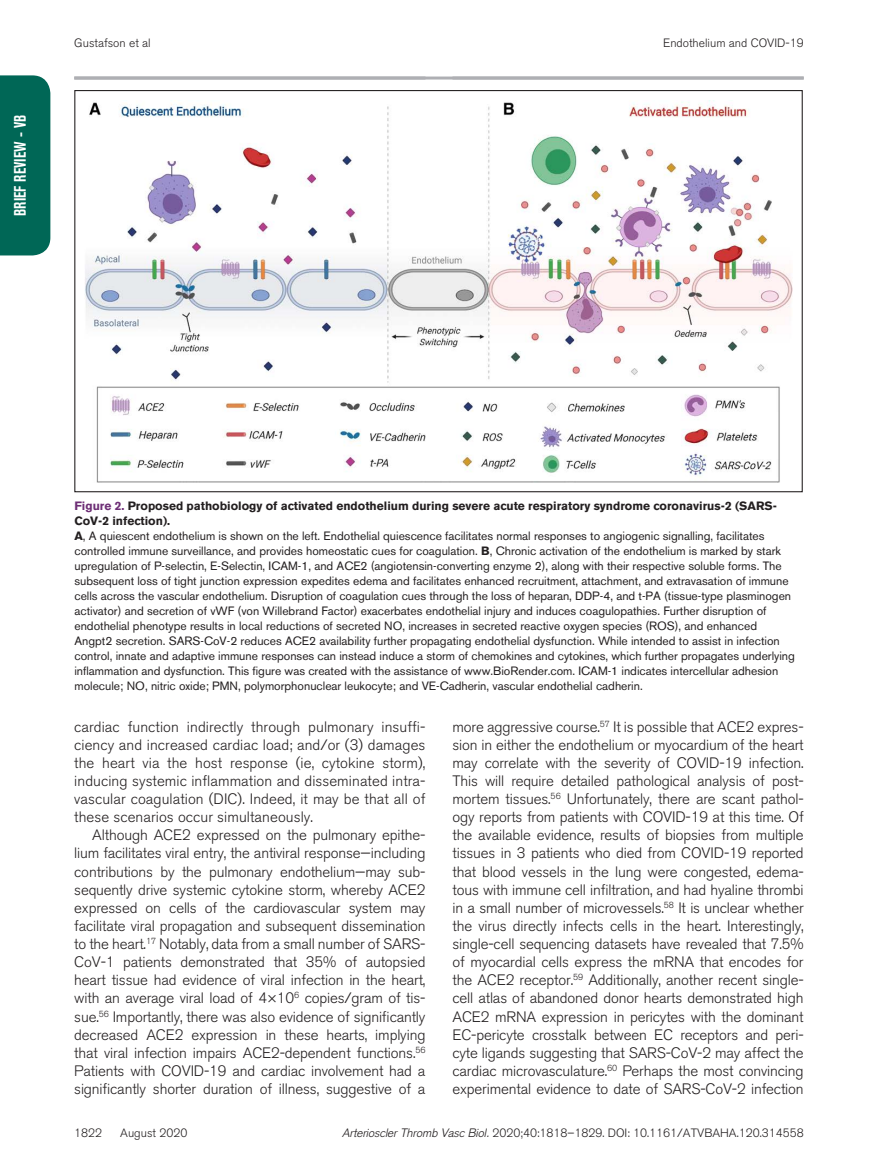
<style>
.page{position:relative;width:878px;height:1175px;background:#fff}
.page>*{position:absolute;margin:0;border:0;box-sizing:border-box;transform-origin:0 0}
.t1{font:700 condensed 16.5px "Akzidenz Grotesk BE";color:#fff;scale:.9 1}
.t2{font:300 15px/18.1px "Akzidenz Grotesk BE";letter-spacing:-.01em;color:#231f20;text-align:justify}
.t3{font:12px/15px "Akzidenz Grotesk BE";color:#231f20}
.t4{font:300 12px "Akzidenz Grotesk BE";color:#231f20}
.s1{font-weight:700;color:#6e2f76}
.s2{font-weight:700}
.s3{font-family:"Akzidenz Grotesk";font-style:italic}
</style>
<div class="page">
<div style="left:0;top:75px;width:50px;height:180px;background:#006756"></div>
<hr style="left:74px;top:76px;width:729px;height:4px;background:#b9babe">
<svg style="left:74px;top:90px;width:729px;height:403px"></svg>
<p class="t1" style="left:11px;top:216px;width:114px;rotate:-90deg">Brief Review - VB</p>
<p class="t4" style="left:74px;top:36px;width:78px">Gustafson et al</p>
<p class="t4" style="left:663px;top:36px;width:142px">Endothelium and COVID-19</p>
<p class="t3" style="left:74px;top:498px;width:722px"><span class="s1">Figure 2.</span> <span class="s2">Proposed pathobiology of activated endothelium during severe acute respiratory syndrome coronavirus-2 (SARS-CoV-2 infection).<br>A</span>, A quiescent endothelium is shown on the left. Endothelial quiescence facilitates normal responses to angiogenic signalling, facilitates controlled immune surveillance, and provides homeostatic cues for coagulation. <span class="s2">B</span>, Chronic activation of the endothelium is marked by stark upregulation of P-selectin, E-Selectin, ICAM-1, and ACE2 (angiotensin-converting enzyme 2), along with their respective soluble forms. The subsequent loss of tight junction expression expedites edema and facilitates enhanced recruitment, attachment, and extravasation of immune cells across the vascular endothelium. Disruption of coagulation cues through the loss of heparan, DDP-4, and t-PA (tissue-type plasminogen activator) and secretion of vWF (von Willebrand Factor) exacerbates endothelial injury and induces coagulopathies. Further disruption of endothelial phenotype results in local reductions of secreted NO, increases in secreted reactive oxygen species (ROS), and enhanced Angpt2 secretion. SARS-CoV-2 reduces ACE2 availability further propagating endothelial dysfunction. While intended to assist in infection control, innate and adaptive immune responses can instead induce a storm of chemokines and cytokines, which further propagates underlying inflammation and dysfunction. This figure was created with the assistance of www.BioRender.com. ICAM-1 indicates intercellular adhesion molecule; NO, nitric oxide; PMN, polymorphonuclear leukocyte; and VE-Cadherin, vascular endothelial cadherin.</p>
<p class="t2" style="left:74px;top:717px;width:353px">cardiac function indirectly through pulmonary insuffi&shy;ciency and increased cardiac load; and/or (3) damages the heart via the host response (ie, cytokine storm), inducing systemic inflammation and disseminated intra&shy;vascular coagulation (DIC). Indeed, it may be that all of these scenarios occur simultaneously.</p>
<p class="t2" style="left:74px;top:826px;width:353px;text-indent:18px">Although ACE2 expressed on the pulmonary epithe&shy;lium facilitates viral entry, the antiviral response—including contributions by the pulmonary endothelium—may sub&shy;sequently drive systemic cytokine storm, whereby ACE2 expressed on cells of the cardiovascular system may facilitate viral propagation and subsequent dissemination to the heart.<sup>17</sup> Notably, data from a small number of SARS-CoV-1 patients demonstrated that 35% of autopsied heart tissue had evidence of viral infection in the heart, with an average viral load of 4×10<sup>6</sup> copies/gram of tis&shy;sue.<sup>56</sup> Importantly, there was also evidence of significantly decreased ACE2 expression in these hearts, implying that viral infection impairs ACE2-dependent functions.<sup>56<br></sup>Patients with COVID-19 and cardiac involvement had a significantly shorter duration of illness, suggestive of a</p>
<p class="t2" style="left:452px;top:717px;width:353px">more aggressive course.<sup>57</sup> It is possible that ACE2 expres&shy;sion in either the endothelium or myocardium of the heart may correlate with the severity of COVID-19 infection.<br>This will require detailed pathological analysis of post&shy;mortem tissues.<sup>56</sup> Unfortunately, there are scant pathol&shy;ogy reports from patients with COVID-19 at this time. Of the available evidence, results of biopsies from multiple tissues in 3 patients who died from COVID-19 reported that blood vessels in the lung were congested, edema&shy;tous with immune cell infiltration, and had hyaline thrombi in a small number of microvessels.<sup>58</sup> It is unclear whether the virus directly infects cells in the heart. Interestingly, single-cell sequencing datasets have revealed that 7.5% of myocardial cells express the mRNA that encodes for the ACE2 receptor.<sup>59</sup> Additionally, another recent single&shy;cell atlas of abandoned donor hearts demonstrated high ACE2 mRNA expression in pericytes with the dominant EC-pericyte crosstalk between EC receptors and peri&shy;cyte ligands suggesting that SARS-CoV-2 may affect the cardiac microvasculature.<sup>60</sup> Perhaps the most convincing experimental evidence to date of SARS-CoV-2 infection</p>
<p class="t4" style="left:74px;top:1126px;width:29px">1822</p>
<p class="t4" style="left:120px;top:1126px;width:68px">August 2020</p>
<p class="t4" style="left:342px;top:1126px;width:463px"><span class="s3">Arterioscler Thromb Vasc Biol.</span> 2020;40:1818–1829. DOI: 10.1161/ATVBAHA.120.314558</p>
</div>
